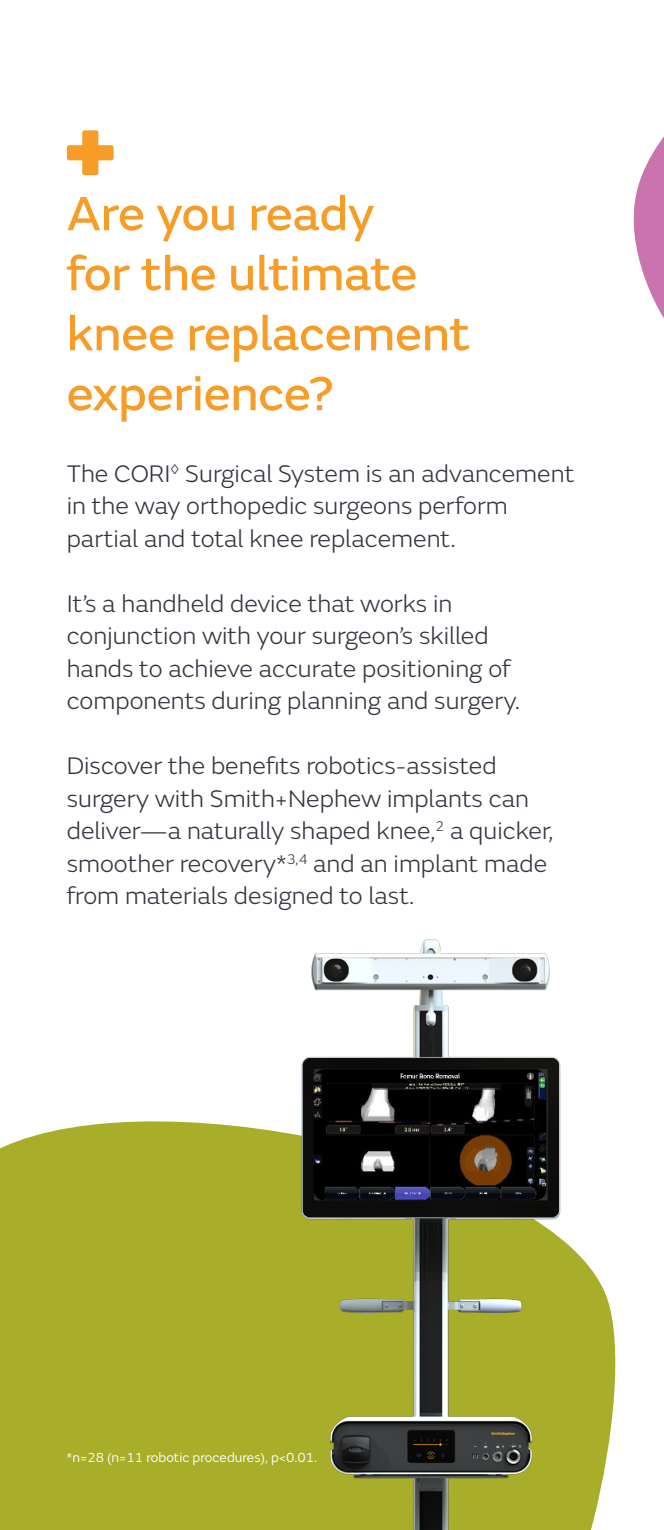
<style>
.page{position:relative;width:664px;height:1530px;background:#fff}
.page>*{position:absolute;margin:0;border:0;box-sizing:border-box;transform-origin:0 0}
.t1{font:50px/60px "SN Emeric Core";color:#f89c28}
.t2{font:300 25px/32.5px "SN Emeric";color:#323640}
.t3{font:13.75px "SN Emeric";color:#fff}
</style>
<div class="page">
<svg style="left:633px;top:136px;width:31px;height:182px"></svg>
<div style="left:0;top:1121px;width:219px;height:409px;background:#a8ad2a"></div>
<div style="left:67px;top:145px;width:47px;height:15px;background:#f89c28;border-radius:2px"></div>
<div style="left:82px;top:130px;width:16px;height:45px;background:#f89c28;border-radius:2px"></div>
<img style="left:219px;top:939px;width:397px;height:591px">
<img style="left:313px;top:1069px;width:233px;height:131px">
<h1 class="t1" style="left:67px;top:183px;width:405px">Are you ready<br>for the ultimate knee replacement experience?</h1>
<p class="t2" style="left:67px;top:457px;width:509px">The CORI<sup>◊</sup> Surgical System is an advancement in the way orthopedic surgeons perform partial and total knee replacement.</p>
<p class="t2" style="left:67px;top:587px;width:455px">It’s a handheld device that works in conjunction with your surgeon’s skilled hands to achieve accurate positioning of components during planning and surgery.</p>
<p class="t2" style="left:67px;top:750px;width:488px">Discover the benefits robotics-assisted surgery with Smith+Nephew implants can deliver—a naturally shaped knee,<sup>2</sup> a quicker, smoother recovery*<sup>3,4</sup> and an implant made from materials designed to last.</p>
<p class="t3" style="left:67px;top:1449px;width:252px">*n=28 (n=11 robotic procedures), p&lt;0.01.</p>
</div>
